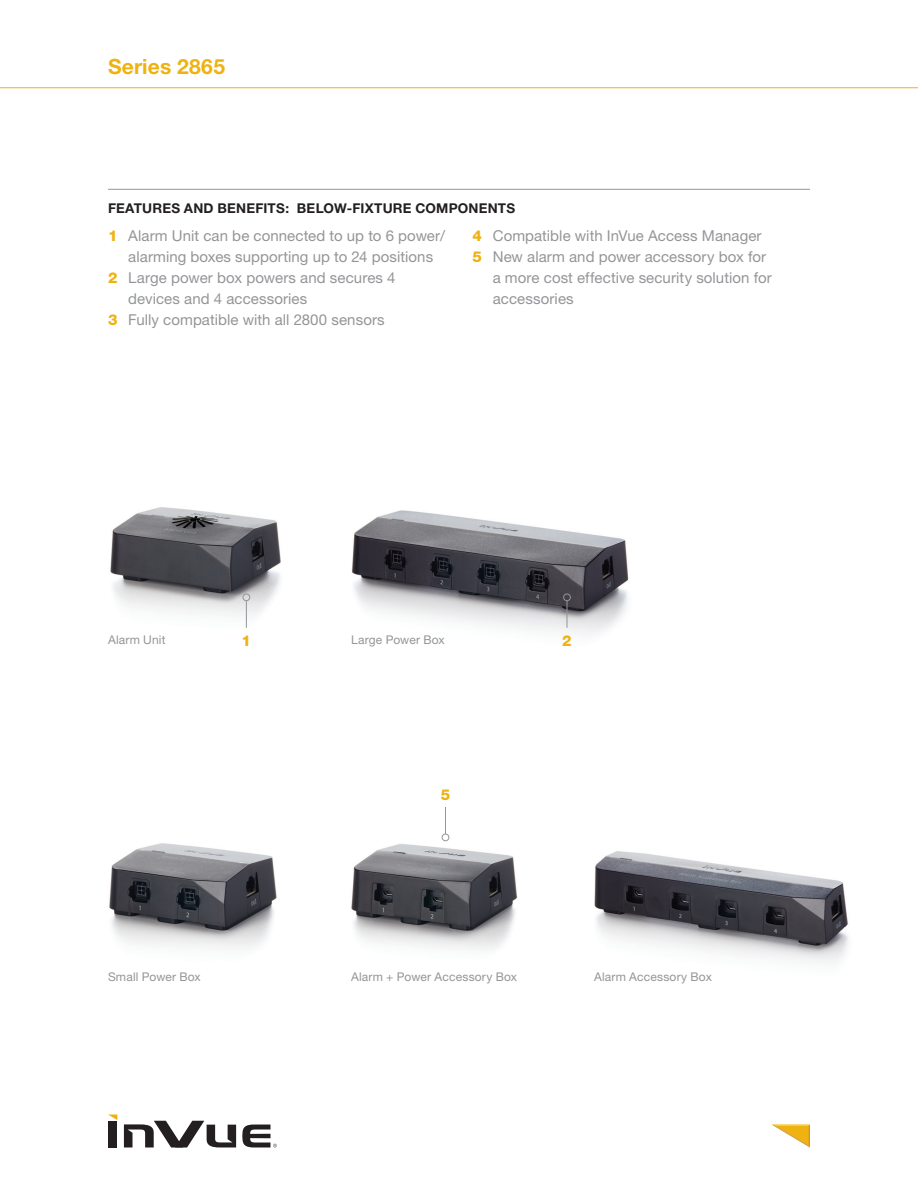
<style>
.page{position:relative;width:918px;height:1188px;background:#fff}
.page>*{position:absolute;margin:0;border:0;box-sizing:border-box;transform-origin:0 0}
.t1{font:700 21px "Helvetica Neue";letter-spacing:.01em;color:#efb211}
.t2{font:15px/21px "Helvetica Neue";letter-spacing:.005em;color:#939598}
.t3{font:800 15px "Helvetica Neue";color:#efb211}
.t4{font:700 13.5px "Helvetica Neue";letter-spacing:.015em;color:#231f20}
.t5{font:12px "Helvetica Neue";letter-spacing:.015em;color:#939598}
.s1{font-weight:800;color:#efb211}
</style>
<div class="page">
<div style="left:109px;top:1121px;width:8px;height:26px;background:#231f20"></div>
<svg style="left:124px;top:1121px;width:112px;height:26px"></svg>
<svg style="left:109px;top:1115px;width:8px;height:5px"></svg>
<svg style="left:242px;top:1125px;width:35px;height:23px"></svg>
<svg style="left:772px;top:1125px;width:38px;height:23px"></svg>
<hr style="left:0;top:87px;width:918px;height:1px;background:#efb211">
<hr style="left:108px;top:189px;width:702px;height:1px;background:#939598">
<img style="left:110px;top:507px;width:171px;height:121px">
<img style="left:109px;top:843px;width:168px;height:105px">
<img style="left:351px;top:833px;width:167px;height:116px">
<img style="left:352px;top:510px;width:277px;height:123px">
<img style="left:594px;top:851px;width:255px;height:111px">
<svg style="left:246px;top:601px;width:1px;height:27px"></svg>
<div style="left:243px;top:594px;width:7px;height:7px;border:1px solid #939598;border-radius:50%"></div>
<svg style="left:567px;top:601px;width:1px;height:27px"></svg>
<div style="left:563px;top:594px;width:8px;height:7px;border:1px solid #939598;border-radius:50%"></div>
<svg style="left:445px;top:807px;width:1px;height:27px"></svg>
<div style="left:442px;top:834px;width:7px;height:7px;border:1px solid #939598;border-radius:50%"></div>
<h1 class="t1" style="left:108px;top:54px;width:119px">Series 2865</h1>
<p class="t4" style="left:108px;top:200px;width:409px">FEATURES AND BENEFITS: BELOW-FIXTURE COMPONENTS</p>
<p class="t2" style="left:108px;top:225px;width:339px;text-align:center"><span class="s1">1</span> Alarm Unit can be connected to up to 6 power/ alarming boxes supporting up to 24 positions</p>
<p class="t2" style="left:128px;top:267px;width:269px;text-indent:-20px"><span class="s1">2</span> Large power box powers and secures 4 devices and 4 accessories</p>
<p class="t2" style="left:108px;top:309px;width:278px"><span class="s1">3</span> Fully compatible with all 2800 sensors</p>
<p class="t2" style="left:472px;top:225px;width:291px"><span class="s1">4</span> Compatible with InVue Access Manager</p>
<p class="t2" style="left:493px;top:246px;width:281px;text-indent:-20px"><span class="s1">5</span> New alarm and power accessory box for a more cost effective security solution for accessories</p>
<p class="t5" style="left:108px;top:633px;width:59px">Alarm Unit</p>
<p class="t3" style="left:242px;top:632px;width:11px">1</p>
<p class="t3" style="left:562px;top:632px;width:11px">2</p>
<p class="t5" style="left:351px;top:633px;width:95px">Large Power Box</p>
<p class="t3" style="left:441px;top:786px;width:11px">5</p>
<p class="t5" style="left:108px;top:970px;width:94px">Small Power Box</p>
<p class="t5" style="left:351px;top:970px;width:168px">Alarm + Power Accessory Box</p>
<p class="t5" style="left:594px;top:970px;width:119px">Alarm Accessory Box</p>
</div>
